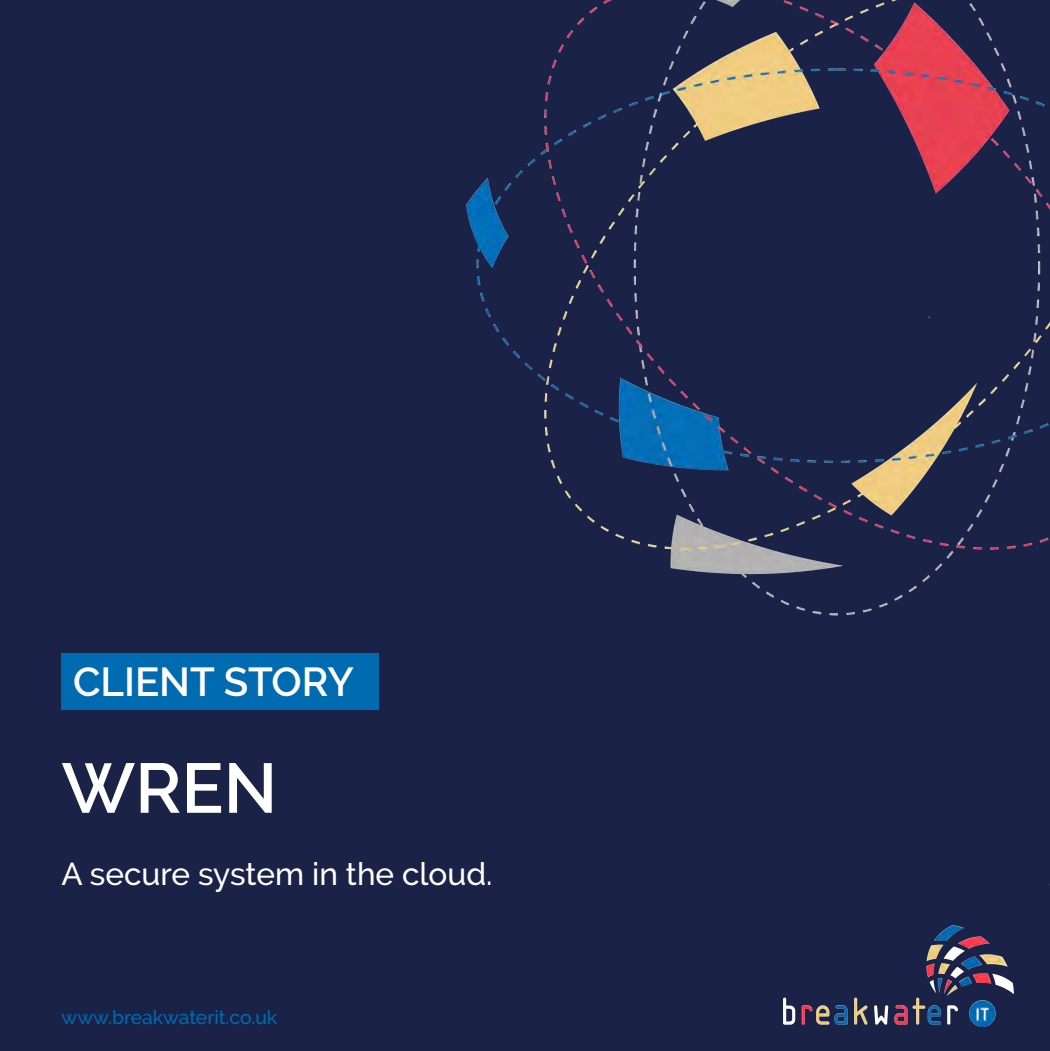
<style>
.page{position:relative;width:1050px;height:1051px;background:#fff}
.page>*{position:absolute;margin:0;border:0;box-sizing:border-box;transform-origin:0 0}
.t1{font:600 70px "Raleway";color:#fff}
.t2{font:600 40.25px "Raleway";color:#fff}
.t3{font:500 31.5px "Raleway";color:#fff}
.t4{font:500 19.25px "Raleway";color:#006bb0}
</style>
<div class="page">
<div style="left:0;top:0;width:1050px;height:1050px;background:#1a2248"></div>
<div style="left:62px;top:652px;width:317px;height:57px;background:#006bb0"></div>
<img style="left:466px;top:0;width:584px;height:616px">
<div style="left:765px;top:186px;width:175px;height:175px;background:#1a2248;border-radius:50%"></div>
<img style="left:783px;top:925px;width:231px;height:100px">
<p class="t2" style="left:73px;top:658px;width:282px">CLIENT STORY</p>
<h1 class="t1" style="left:62px;top:747px;width:217px">WREN</h1>
<p class="t3" style="left:62px;top:855px;width:433px">A secure system in the cloud.</p>
<p class="t4" style="left:62px;top:1005px;width:217px">www.breakwaterit.co.uk</p>
</div>
